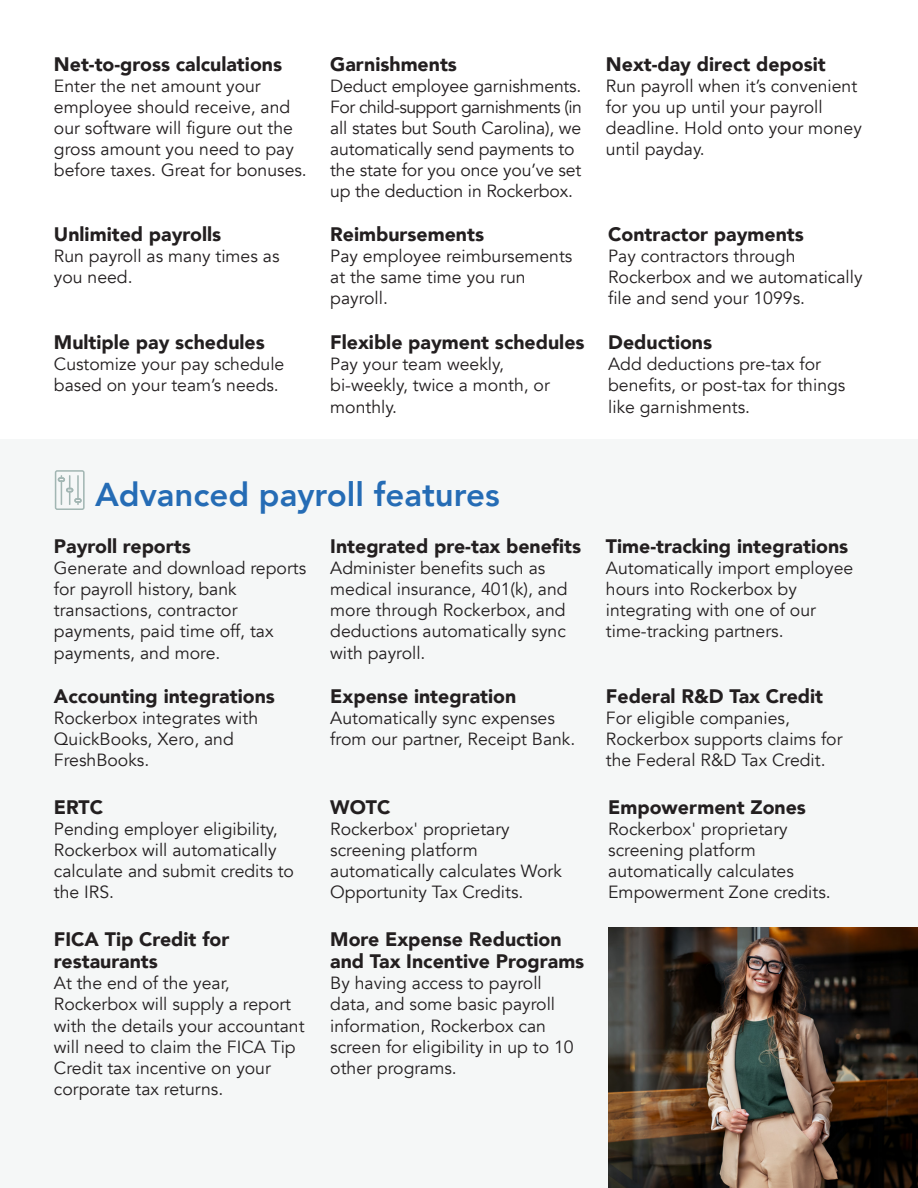
<style>
.page{position:relative;width:918px;height:1188px;background:#fff}
.page>*{position:absolute;margin:0;border:0;box-sizing:border-box;transform-origin:0 0}
.t1{font:800 33px "Avenir";color:#256cb5}
.t2{font:900 19.5px/22.5px "Avenir";color:#231f20}
.t3{font:17.7px/21.1px "Avenir";color:#231f20}
</style>
<div class="page">
<div style="left:0;top:440px;width:918px;height:748px;background:#f5f7f7"></div>
<img style="left:609px;top:928px;width:309px;height:260px">
<svg style="left:55px;top:470px;width:30px;height:40px"></svg>
<p class="t2" style="left:54px;top:52px;width:230px">Net-to-gross calculations</p>
<p class="t3" style="left:54px;top:75px;width:254px">Enter the net amount your employee should receive, and our software will figure out the gross amount you need to pay before taxes. Great for bonuses.</p>
<p class="t2" style="left:54px;top:222px;width:169px">Unlimited payrolls</p>
<p class="t3" style="left:54px;top:245px;width:227px">Run payroll as many times as you need.</p>
<p class="t2" style="left:54px;top:331px;width:212px">Multiple pay schedules</p>
<p class="t3" style="left:54px;top:354px;width:232px">Customize your pay schedule based on your team’s needs.</p>
<p class="t2" style="left:330px;top:52px;width:128px">Garnishments</p>
<p class="t3" style="left:330px;top:75px;width:253px">Deduct employee garnishments.<br>For child-support garnishments (in all states but South Carolina), we automatically send payments to the state for you once you’ve set up the deduction in Rockerbox.</p>
<p class="t2" style="left:330px;top:222px;width:155px">Reimbursements</p>
<p class="t3" style="left:330px;top:245px;width:244px">Pay employee reimbursements at the same time you run payroll.</p>
<p class="t2" style="left:330px;top:331px;width:256px">Flexible payment schedules</p>
<p class="t3" style="left:330px;top:354px;width:221px">Pay your team weekly, bi-weekly, twice a month, or monthly.</p>
<p class="t2" style="left:606px;top:52px;width:221px">Next-day direct deposit</p>
<p class="t3" style="left:606px;top:75px;width:257px">Run payroll when it’s convenient for you up until your payroll deadline. Hold onto your money until payday.</p>
<p class="t2" style="left:608px;top:222px;width:197px">Contractor payments</p>
<p class="t3" style="left:608px;top:245px;width:256px">Pay contractors through<br>Rockerbox and we automatically file and send your 1099s.</p>
<p class="t2" style="left:608px;top:331px;width:105px">Deductions</p>
<p class="t3" style="left:608px;top:354px;width:239px">Add deductions pre-tax for benefits, or post-tax for things like garnishments.</p>
<h1 class="t1" style="left:95px;top:469px;width:406px">Advanced payroll features</h1>
<p class="t2" style="left:54px;top:534px;width:138px">Payroll reports</p>
<p class="t3" style="left:54px;top:558px;width:254px">Generate and download reports for payroll history, bank transactions, contractor payments, paid time off, tax payments, and more.</p>
<p class="t2" style="left:54px;top:684px;width:222px">Accounting integrations</p>
<p class="t3" style="left:54px;top:708px;width:206px">Rockerbox integrates with<br>QuickBooks, Xero, and<br>FreshBooks.</p>
<p class="t2" style="left:54px;top:795px;width:51px">ERTC</p>
<p class="t3" style="left:54px;top:818px;width:242px">Pending employer eligibility,<br>Rockerbox will automatically calculate and submit credits to the IRS.</p>
<p class="t2" style="left:54px;top:927px;width:177px">FICA Tip Credit for restaurants</p>
<p class="t3" style="left:54px;top:973px;width:252px">At the end of the year,<br>Rockerbox will supply a report with the details your accountant will need to claim the FICA Tip<br>Credit tax incentive on your corporate tax returns.</p>
<p class="t2" style="left:330px;top:534px;width:252px">Integrated pre-tax benefits</p>
<p class="t3" style="left:330px;top:558px;width:239px">Administer benefits such as medical insurance, 401(k), and more through Rockerbox, and deductions automatically sync with payroll.</p>
<p class="t2" style="left:330px;top:684px;width:187px">Expense integration</p>
<p class="t3" style="left:330px;top:708px;width:247px">Automatically sync expenses from our partner, Receipt Bank.</p>
<p class="t2" style="left:330px;top:795px;width:62px">WOTC</p>
<p class="t3" style="left:330px;top:818px;width:233px">Rockerbox' proprietary screening platform automatically calculates Work<br>Opportunity Tax Credits.</p>
<p class="t2" style="left:330px;top:927px;width:256px">More Expense Reduction and Tax Incentive Programs</p>
<p class="t3" style="left:330px;top:973px;width:245px">By having access to payroll data, and some basic payroll information, Rockerbox can screen for eligibility in up to 10 other programs.</p>
<p class="t2" style="left:606px;top:534px;width:244px">Time-tracking integrations</p>
<p class="t3" style="left:606px;top:558px;width:249px">Automatically import employee hours into Rockerbox by integrating with one of our time-tracking partners.</p>
<p class="t2" style="left:606px;top:684px;width:219px">Federal R&amp;D Tax Credit</p>
<p class="t3" style="left:606px;top:708px;width:238px">For eligible companies,<br>Rockerbox supports claims for the Federal R&amp;D Tax Credit.</p>
<p class="t2" style="left:608px;top:795px;width:199px">Empowerment Zones</p>
<p class="t3" style="left:608px;top:818px;width:224px">Rockerbox' proprietary screening platform automatically calculates<br>Empowerment Zone credits.</p>
</div>
